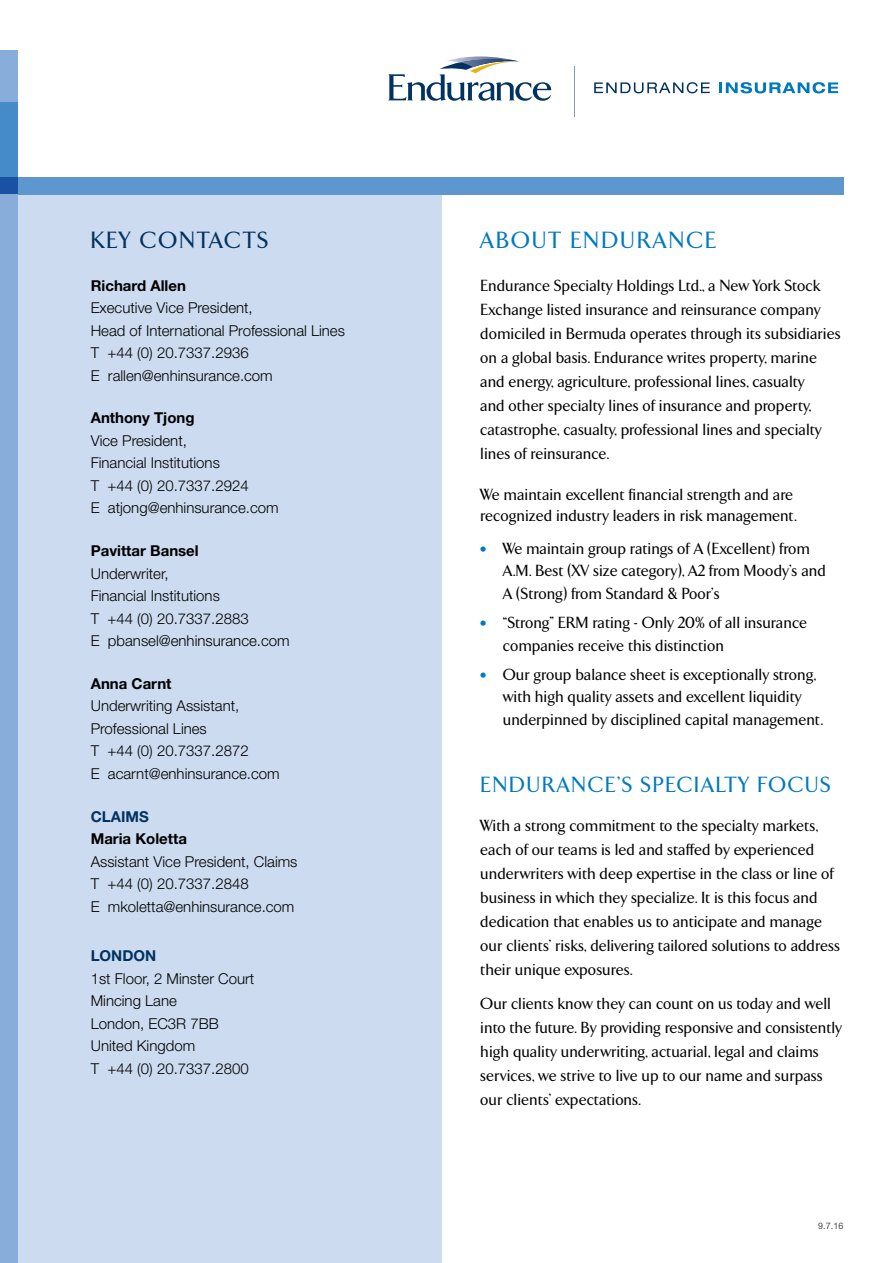
<style>
.page{position:relative;width:893px;height:1263px;background:#fff}
.page>*{position:absolute;margin:0;border:0;box-sizing:border-box;transform-origin:0 0}
.t1{font:500 24px "Arrow";letter-spacing:.09em;color:#0079c0}
.t2{font:500 24px "Arrow";letter-spacing:.09em;color:#003262}
.t3{font:500 22.5px "Arrow";letter-spacing:.08em;color:#0079c0}
.t4{font:500 16.5px/24px "Arrow";letter-spacing:.02em;color:#000}
.t5{font:300 15px/22.5px "Helvetica Neue LT Std";color:#000}
.t6{font:700 15px "Helvetica Neue LT Std";color:#000}
.t7{font:700 15px "Helvetica Neue LT Std";color:#003262}
.t8{font:9px "Helvetica Neue";color:#4d4d4f}
.s1{font-size:15px;color:#0079c0}
</style>
<div class="page">
<div style="left:18px;top:195px;width:424px;height:1068px;background:#ccdbef"></div>
<div style="left:0;top:177px;width:844px;height:18px;background:#5e96cf"></div>
<svg style="left:0;top:101px;width:18px;height:94px;background:#3e81c3"></svg>
<div style="left:0;top:50px;width:18px;height:51px;background:#89addb"></div>
<div style="left:0;top:195px;width:18px;height:1068px;background:#89addb"></div>
<svg style="left:594px;top:82px;width:116px;height:11px"></svg>
<svg style="left:719px;top:82px;width:119px;height:11px"></svg>
<svg style="left:388px;top:56px;width:163px;height:45px"></svg>
<hr style="left:574px;top:66px;width:1px;height:50px;background:#8895b5">
<h1 class="t2" style="left:91px;top:228px;width:179px">KEY CONTACTS</h1>
<p class="t6" style="left:91px;top:276px;width:97px">Richard Allen</p>
<p class="t5" style="left:91px;top:296px;width:256px">Executive Vice President,<br>Head of International Professional Lines<br>T +44 (0) 20.7337.2936<br>E rallen@enhinsurance.com</p>
<p class="t6" style="left:91px;top:409px;width:105px">Anthony Tjong</p>
<p class="t5" style="left:91px;top:429px;width:189px">Vice President,<br>Financial Institutions<br>T +44 (0) 20.7337.2924<br>E atjong@enhinsurance.com</p>
<p class="t6" style="left:91px;top:541px;width:110px">Pavittar Bansel</p>
<p class="t5" style="left:91px;top:562px;width:200px">Underwriter,<br>Financial Institutions<br>T +44 (0) 20.7337.2883<br>E pbansel@enhinsurance.com</p>
<p class="t6" style="left:91px;top:674px;width:82px">Anna Carnt</p>
<p class="t5" style="left:91px;top:694px;width:190px">Underwriting Assistant,<br>Professional Lines<br>T +44 (0) 20.7337.2872<br>E acarnt@enhinsurance.com</p>
<p class="t7" style="left:91px;top:807px;width:60px">CLAIMS</p>
<p class="t6" style="left:91px;top:829px;width:98px">Maria Koletta</p>
<p class="t5" style="left:91px;top:850px;width:208px">Assistant Vice President, Claims<br>T +44 (0) 20.7337.2848<br>E mkoletta@enhinsurance.com</p>
<p class="t7" style="left:91px;top:946px;width:67px">LONDON</p>
<p class="t5" style="left:91px;top:967px;width:165px">1st Floor, 2 Minster Court<br>Mincing Lane<br>London, EC3R 7BB<br>United Kingdom<br>T +44 (0) 20.7337.2800</p>
<h1 class="t1" style="left:481px;top:228px;width:237px">ABOUT ENDURANCE</h1>
<p class="t4" style="left:481px;top:274px;width:361px">Endurance Specialty Holdings Ltd., a New York Stock Exchange listed insurance and reinsurance company domiciled in Bermuda operates through its subsidiaries on a global basis. Endurance writes property, marine and energy, agriculture, professional lines, casualty<br>and other specialty lines of insurance and property, catastrophe, casualty, professional lines and specialty lines of reinsurance.</p>
<p class="t4" style="left:481px;top:485px;width:318px;line-height:21px">We maintain excellent financial strength and are recognized industry leaders in risk management.</p>
<p class="t4" style="left:503px;top:537px;width:324px;line-height:22.5px;text-indent:-22px"><span class="s1">•</span> We maintain group ratings of A (Excellent) from<br>A.M. Best (XV size category), A2 from Moody’s and<br>A (Strong) from Standard &amp; Poor’s</p>
<p class="t4" style="left:503px;top:612px;width:305px;line-height:22.5px;text-indent:-22px"><span class="s1">•</span> “Strong” ERM rating - Only 20% of all insurance companies receive this distinction</p>
<p class="t4" style="left:503px;top:663px;width:321px;line-height:22.5px;text-indent:-22px"><span class="s1">•</span> Our group balance sheet is exceptionally strong, with high quality assets and excellent liquidity underpinned by disciplined capital management.</p>
<h2 class="t3" style="left:481px;top:773px;width:352px">ENDURANCE’S SPECIALTY FOCUS</h2>
<p class="t4" style="left:481px;top:814px;width:361px">With a strong commitment to the specialty markets, each of our teams is led and staffed by experienced underwriters with deep expertise in the class or line of business in which they specialize. It is this focus and dedication that enables us to anticipate and manage our clients’ risks, delivering tailored solutions to address their unique exposures.</p>
<p class="t4" style="left:481px;top:992px;width:363px">Our clients know they can count on us today and well into the future. By providing responsive and consistently high quality underwriting, actuarial, legal and claims services, we strive to live up to our name and surpass our clients’ expectations.</p>
<p class="t8" style="left:818px;top:1220px;width:27px">9.7.16</p>
</div>
